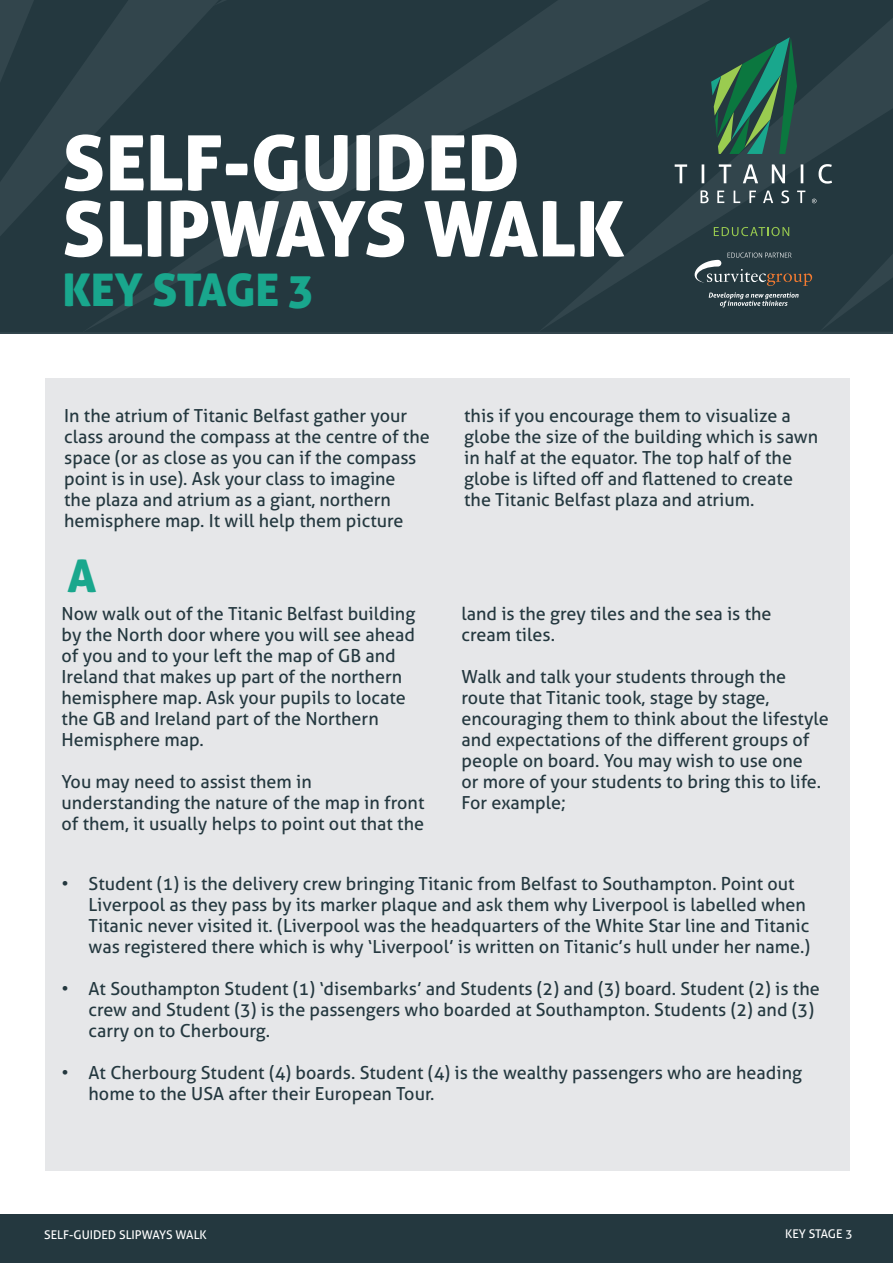
<style>
.page{position:relative;width:893px;height:1263px;background:#fff}
.page>*{position:absolute;margin:0;border:0;box-sizing:border-box;transform-origin:0 0}
.t1{font:76.5px/66px "Aller Display";color:#fff}
.t2{font:45px "Aller Display";letter-spacing:-.015em;color:#19a78d}
.t3{font:18px/21px "Aller";color:#24383f}
.t4{font:12px "Aller";color:#fff}
</style>
<div class="page">
<svg style="left:0;top:182px;width:83px;height:150px;background:#253940"></svg>
<svg style="left:0;top:0;width:83px;height:182px;background:#293c43"></svg>
<svg style="left:83px;top:0;width:810px;height:332px;background:#263a41"></svg>
<svg style="left:686px;top:253px;width:126px;height:33px;background:#404d50"></svg>
<svg style="left:709px;top:292px;width:90px;height:15px"></svg>
<svg style="left:711px;top:37px;width:86px;height:117px;background:#2b664d"></svg>
<svg style="left:675px;top:164px;width:157px;height:39px;background:#48595f"></svg>
<svg style="left:714px;top:227px;width:75px;height:9px"></svg>
<div style="left:0;top:1214px;width:893px;height:49px;background:#24383f"></div>
<div style="left:45px;top:378px;width:804px;height:792px;background:#e6e7e9"></div>
<h1 class="t1" style="left:63px;top:129px;width:563px">SELF-GUIDED<br>SLIPWAYS WALK</h1>
<h2 class="t2" style="left:63px;top:261px;width:252px">KEY STAGE 3</h2>
<p class="t3" style="left:64px;top:405px;width:367px">In the atrium of Titanic Belfast gather your class around the compass at the centre of the space (or as close as you can if the compass point is in use). Ask your class to imagine<br>the plaza and atrium as a giant, northern hemisphere map. It will help them picture</p>
<p class="t3" style="left:464px;top:405px;width:356px">this if you encourage them to visualize a globe the size of the building which is sawn in half at the equator. The top half of the globe is lifted off and flattened to create the Titanic Belfast plaza and atrium.</p>
<h2 class="t2" style="left:67px;top:547px;width:30px">A</h2>
<p class="t3" style="left:62px;top:603px;width:355px">Now walk out of the Titanic Belfast building by the North door where you will see ahead of you and to your left the map of GB and Ireland that makes up part of the northern hemisphere map. Ask your pupils to locate the GB and Ireland part of the Northern Hemisphere map.</p>
<p class="t3" style="left:62px;top:771px;width:364px">You may need to assist them in understanding the nature of the map in front of them, it usually helps to point out that the</p>
<p class="t3" style="left:461px;top:603px;width:312px">land is the grey tiles and the sea is the cream tiles.</p>
<p class="t3" style="left:461px;top:666px;width:369px">Walk and talk your students through the route that Titanic took, stage by stage, encouraging them to think about the lifestyle and expectations of the different groups of people on board. You may wish to use one<br>or more of your students to bring this to life.<br>For example;</p>
<p class="t3" style="left:89px;top:873px;width:723px;text-indent:-27px">• Student (1) is the delivery crew bringing Titanic from Belfast to Southampton. Point out Liverpool as they pass by its marker plaque and ask them why Liverpool is labelled when Titanic never visited it. (Liverpool was the headquarters of the White Star line and Titanic was registered there which is why ‘Liverpool’ is written on Titanic’s hull under her name.)</p>
<p class="t3" style="left:89px;top:978px;width:733px;text-indent:-27px">• At Southampton Student (1) ‘disembarks’ and Students (2) and (3) board. Student (2) is the crew and Student (3) is the passengers who boarded at Southampton. Students (2) and (3) carry on to Cherbourg.</p>
<p class="t3" style="left:89px;top:1062px;width:715px;text-indent:-27px">• At Cherbourg Student (4) boards. Student (4) is the wealthy passengers who are heading home to the USA after their European Tour.</p>
<p class="t4" style="left:44px;top:1227px;width:164px">SELF-GUIDED SLIPWAYS WALK</p>
<p class="t4" style="left:785px;top:1226px;width:69px">KEY STAGE 3</p>
</div>
